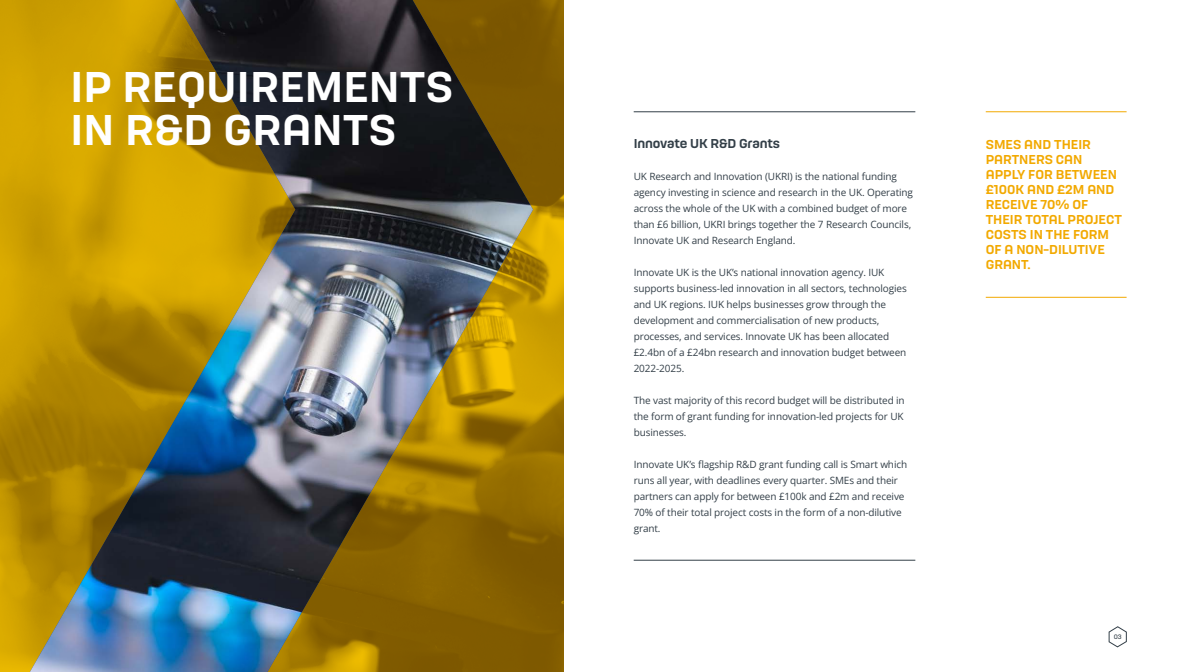
<style>
.page{position:relative;width:1197px;height:672px;background:#fff}
.page>*{position:absolute;margin:0;border:0;box-sizing:border-box;transform-origin:0 0}
.t1{font:500 40px/43px "Hong Kong";letter-spacing:.01em;color:#fff}
.t2{font:500 12px/15px "Hong Kong";color:#f2a900}
.t3{font:500 12px "Hong Kong";letter-spacing:-.01em;color:#333f48}
.t4{font:10px/16px "Open Sans";letter-spacing:-.01em;color:#333f48}
.t5{font:6px "Hong Kong";color:#333f48}
</style>
<div class="page">
<svg style="left:1108px;top:626px;width:18px;height:21px"></svg>
<svg style="left:533px;top:0;width:30px;height:672px;background:#9c7300"></svg>
<svg style="left:0;top:0;width:30px;height:672px;background:#ca9c00"></svg>
<img style="left:30px;top:0;width:503px;height:672px">
<hr style="left:985px;top:111px;width:141px;height:1px;background:#f2a900">
<hr style="left:985px;top:297px;width:141px;height:1px;background:#f2a900">
<hr style="left:633px;top:112px;width:282px;height:1px;background:#333f48">
<hr style="left:633px;top:560px;width:282px;height:1px;background:#333f48">
<h1 class="t1" style="left:70px;top:64px;width:384px">IP REQUIREMENTS<br>IN R&amp;D GRANTS</h1>
<p class="t3" style="left:633px;top:134px;width:148px">Innovate UK R&amp;D Grants</p>
<p class="t4" style="left:633px;top:168px;width:281px">UK Research and Innovation (UKRI) is the national funding agency investing in science and research in the UK. Operating across the whole of the UK with a combined budget of more than £6 billion, UKRI brings together the 7 Research Councils, Innovate UK and Research England.</p>
<p class="t4" style="left:633px;top:264px;width:275px">Innovate UK is the UK’s national innovation agency. IUK supports business-led innovation in all sectors, technologies and UK regions. IUK helps businesses grow through the development and commercialisation of new products, processes, and services. Innovate UK has been allocated £2.4bn of a £24bn research and innovation budget between 2022-2025.</p>
<p class="t4" style="left:633px;top:392px;width:272px;text-align:justify">The vast majority of this record budget will be distributed in the form of grant funding for innovation-led projects for UK businesses.</p>
<p class="t4" style="left:633px;top:456px;width:275px">Innovate UK’s flagship R&amp;D grant funding call is Smart which runs all year, with deadlines every quarter. SMEs and their partners can apply for between £100k and £2m and receive 70% of their total project costs in the form of a non-dilutive grant.</p>
<p class="t2" style="left:985px;top:136px;width:138px">SMES AND THEIR<br>PARTNERS CAN<br>APPLY FOR BETWEEN £100K AND £2M AND<br>RECEIVE 70% OF<br>THEIR TOTAL PROJECT<br>COSTS IN THE FORM<br>OF A NON-DILUTIVE<br>GRANT.</p>
<p class="t5" style="left:1113px;top:632px;width:10px">03</p>
</div>
